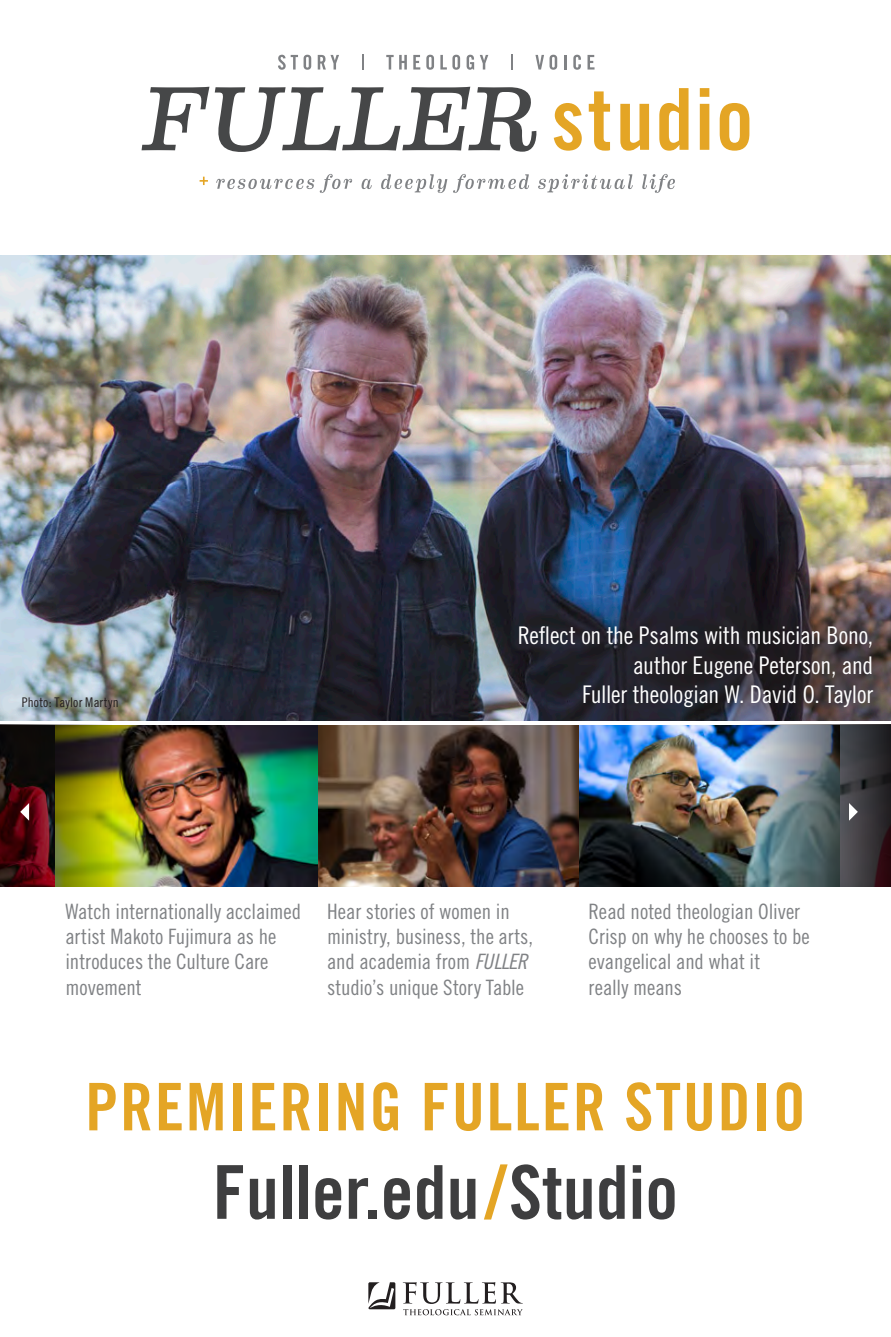
<style>
.page{position:relative;width:891px;height:1337px;background:#fff}
.page>*{position:absolute;margin:0;border:0;box-sizing:border-box;transform-origin:0 0}
.t1{font:74.25px "Trade Gothic LT Std Bd Cn 20";color:#3e3e3f}
.t2{font:65.7px "Trade Gothic LT Std Bd Cn 20";letter-spacing:.03em;color:#e4a525}
.t3{font:24.3px "Trade Gothic LT Std Cn 18";letter-spacing:-.01em;color:#fff}
.t4{font:21.15px/25.4px "Trade Gothic LT Std Cn 18";letter-spacing:-.005em;color:#808285}
.t5{font:13.28px "Trade Gothic LT Std Cn 18";letter-spacing:.02em;color:#231f20}
.s1{font-family:"Trade Gothic LT Std Cn 18 Obl"}
.s2{color:#e4a525}
</style>
<div class="page">
<img style="left:0;top:255px;width:891px;height:632px">
<div style="left:478px;top:585px;width:413px;height:163px;background:#231f20;opacity:.75"></div>
<svg style="left:403px;top:1282px;width:119px;height:21px"></svg>
<svg style="left:403px;top:1309px;width:120px;height:6px"></svg>
<svg style="left:368px;top:1282px;width:27px;height:27px"></svg>
<hr style="left:0;top:721px;width:891px;height:3px;background:#fff">
<svg style="left:200px;top:177px;width:8px;height:8px"></svg>
<svg style="left:278px;top:55px;width:20px;height:15px"></svg>
<svg style="left:304px;top:55px;width:7px;height:15px"></svg>
<svg style="left:318px;top:55px;width:21px;height:15px"></svg>
<svg style="left:362px;top:55px;width:2px;height:15px"></svg>
<svg style="left:386px;top:55px;width:21px;height:15px"></svg>
<svg style="left:413px;top:55px;width:7px;height:15px"></svg>
<svg style="left:426px;top:55px;width:8px;height:15px"></svg>
<svg style="left:440px;top:55px;width:20px;height:15px"></svg>
<svg style="left:467px;top:55px;width:7px;height:15px"></svg>
<svg style="left:480px;top:55px;width:8px;height:15px"></svg>
<svg style="left:511px;top:55px;width:2px;height:15px"></svg>
<svg style="left:535px;top:55px;width:9px;height:15px"></svg>
<svg style="left:550px;top:55px;width:7px;height:15px"></svg>
<hr style="left:564px;top:55px;width:3px;height:15px;background:#808285">
<svg style="left:573px;top:55px;width:8px;height:15px"></svg>
<svg style="left:588px;top:55px;width:7px;height:15px"></svg>
<svg style="left:142px;top:87px;width:67px;height:63px"></svg>
<svg style="left:215px;top:87px;width:322px;height:65px"></svg>
<svg style="left:554px;top:103px;width:28px;height:48px"></svg>
<svg style="left:589px;top:91px;width:21px;height:60px"></svg>
<svg style="left:620px;top:104px;width:29px;height:47px"></svg>
<svg style="left:659px;top:88px;width:30px;height:63px"></svg>
<svg style="left:700px;top:88px;width:9px;height:62px"></svg>
<svg style="left:720px;top:103px;width:29px;height:48px"></svg>
<svg style="left:216px;top:174px;width:136px;height:19px"></svg>
<svg style="left:361px;top:179px;width:11px;height:10px"></svg>
<svg style="left:381px;top:174px;width:66px;height:19px"></svg>
<svg style="left:453px;top:174px;width:76px;height:19px"></svg>
<svg style="left:538px;top:174px;width:95px;height:18px"></svg>
<svg style="left:642px;top:174px;width:33px;height:19px"></svg>
<svg style="left:0;top:724px;width:112px;height:163px;background:#58450d"></svg>
<img style="left:739px;top:724px;width:152px;height:163px">
<svg style="left:849px;top:803px;width:9px;height:17px"></svg>
<svg style="left:20px;top:803px;width:9px;height:17px"></svg>
<p class="t5" style="left:22px;top:694px;width:99px">Photo: Taylor Martyn</p>
<p class="t3" style="left:518px;top:621px;width:357px">Reflect on the Psalms with musician Bono,</p>
<p class="t3" style="left:633px;top:650px;width:242px">author Eugene Peterson, and</p>
<p class="t3" style="left:582px;top:679px;width:293px">Fuller theologian W. David O. Taylor</p>
<p class="t4" style="left:66px;top:898px;width:237px">Watch internationally acclaimed artist Makoto Fujimura as he introduces the Culture Care movement</p>
<p class="t4" style="left:327px;top:898px;width:208px">Hear stories of women in ministry, business, the arts, and academia from <span class="s1">FULLER </span>studio’s unique Story Table</p>
<p class="t4" style="left:589px;top:898px;width:223px">Read noted theologian Oliver<br>Crisp on why he chooses to be evangelical and what it<br>really means</p>
<p class="t2" style="left:85px;top:1067px;width:722px">PREMIERING FULLER STUDIO</p>
<p class="t1" style="left:213px;top:1147px;width:467px">Fuller.edu<span class="s2">/</span>Studio</p>
</div>
